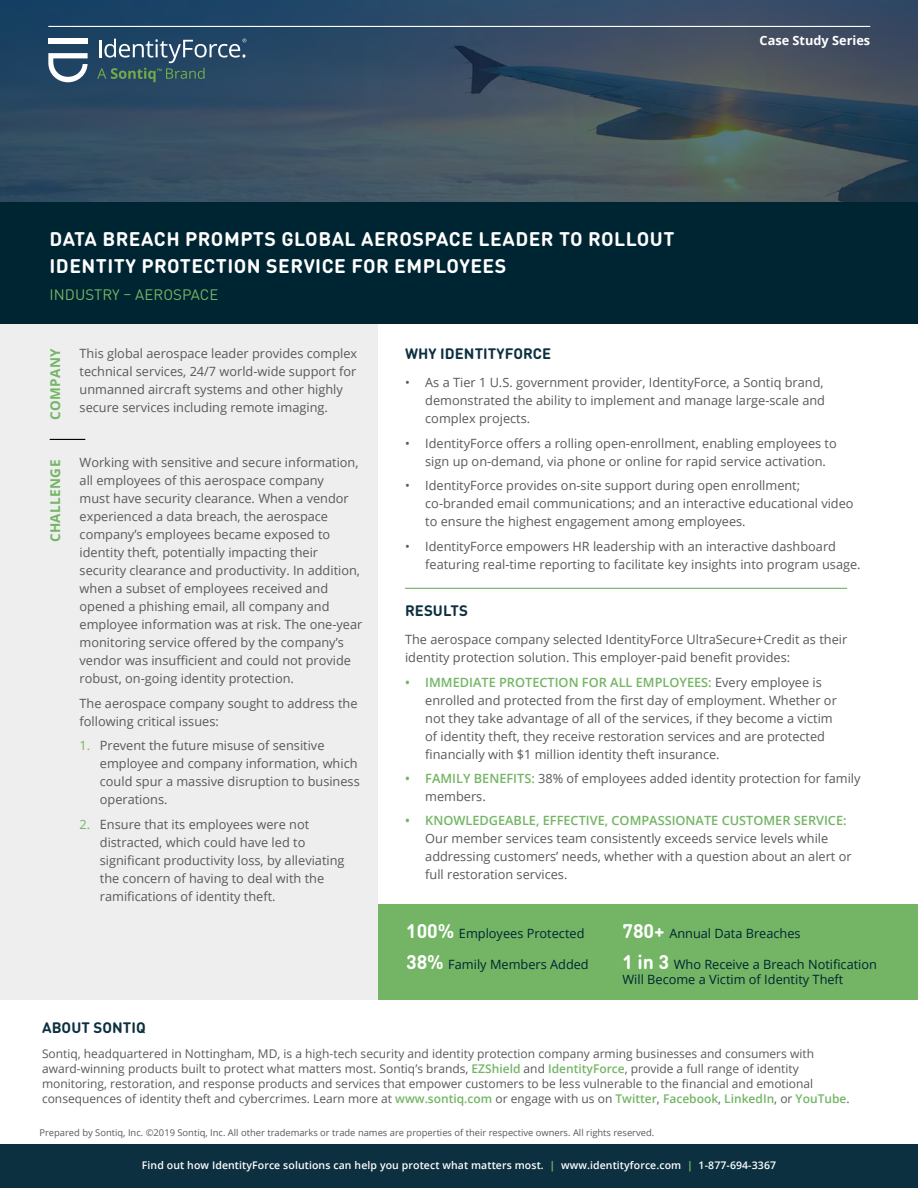
<style>
.page{position:relative;width:918px;height:1188px;background:#fff}
.page>*{position:absolute;margin:0;border:0;box-sizing:border-box;transform-origin:0 0}
.t1{font:700 19.5px/27px "DIN Round OT";letter-spacing:.025em;color:#fff}
.t2{font:700 15px "DIN Round OT";letter-spacing:.005em;color:#0c3040}
.t3{font:15px "DIN Round OT";letter-spacing:.005em;color:#73b564}
.t4{font:700 13.5px "Open Sans";letter-spacing:.03em;color:#73b564}
.t5{font:12.75px/18px "Open Sans";color:#58595b}
.t6{font:12.75px/15px "Open Sans";color:#002532}
.t7{font:600 12.75px "Open Sans";color:#73b564}
.t8{font:700 12.75px "Open Sans";color:#fff}
.t9{font:12px/15px "Open Sans";color:#58595b}
.t10{font:600 10.5px "Open Sans";letter-spacing:.01em;color:#fff}
.t11{font:9.3px "Open Sans";color:#58595b}
.s1{color:#73b564}
.s2{font-weight:600;color:#73b564}
.s3{font-family:"DIN Round OT";font-weight:700;font-size:19.5px;color:#fff}
.s4{font-weight:700;color:#73b564}
</style>
<div class="page">
<div style="left:0;top:1144px;width:918px;height:44px;background:#0c3040"></div>
<div style="left:0;top:312px;width:378px;height:688px;background:#eeeeef"></div>
<svg style="left:0;top:0;width:918px;height:202px;background:#394e61"></svg>
<div style="left:0;top:202px;width:918px;height:122px;background:#002532"></div>
<div style="left:378px;top:904px;width:540px;height:96px;background:#73b564"></div>
<div style="left:48px;top:39px;width:40px;height:5px;background:#fff"></div>
<svg style="left:48px;top:53px;width:40px;height:29px"></svg>
<svg style="left:97px;top:39px;width:149px;height:43px;background:#416074"></svg>
<hr style="left:48px;top:26px;width:822px;height:1px;background:#fff">
<hr style="left:50px;top:439px;width:35px;height:1px;background:#000">
<hr style="left:405px;top:588px;width:442px;height:1px;background:#73b564">
<h1 class="t1" style="left:50px;top:225px;width:627px">DATA BREACH PROMPTS GLOBAL AEROSPACE LEADER TO ROLLOUT<br>IDENTITY PROTECTION SERVICE FOR EMPLOYEES</h1>
<p class="t3" style="left:50px;top:286px;width:171px">INDUSTRY – AEROSPACE</p>
<p class="t8" style="left:760px;top:32px;width:112px">Case Study Series</p>
<p class="t4" style="left:46px;top:420px;width:73px;rotate:-90deg">COMPANY</p>
<p class="t4" style="left:46px;top:542px;width:84px;rotate:-90deg">CHALLENGE</p>
<p class="t5" style="left:80px;top:344px;width:279px">This global aerospace leader provides complex technical services, 24/7 world-wide support for unmanned aircraft systems and other highly secure services including remote imaging.</p>
<p class="t5" style="left:80px;top:453px;width:284px">Working with sensitive and secure information, all employees of this aerospace company<br>must have security clearance. When a vendor experienced a data breach, the aerospace company’s employees became exposed to identity theft, potentially impacting their security clearance and productivity. In addition, when a subset of employees received and opened a phishing email, all company and employee information was at risk. The one-year monitoring service offered by the company’s vendor was insufficient and could not provide robust, on-going identity protection.</p>
<p class="t5" style="left:80px;top:694px;width:279px">The aerospace company sought to address the following critical issues:</p>
<p class="t5" style="left:100px;top:736px;width:261px;text-indent:-20px"><span class="s1">1.</span> Prevent the future misuse of sensitive employee and company information, which could spur a massive disruption to business operations.</p>
<p class="t5" style="left:100px;top:815px;width:246px;text-indent:-20px"><span class="s1">2.</span> Ensure that its employees were not distracted, which could have led to significant productivity loss, by alleviating the concern of having to deal with the ramifications of identity theft.</p>
<p class="t2" style="left:405px;top:344px;width:148px">WHY IDENTITYFORCE</p>
<p class="t5" style="left:425px;top:373px;width:401px;text-align:justify;text-indent:-20px">• As a Tier 1 U.S. government provider, IdentityForce, a Sontiq brand, demonstrated the ability to implement and manage large-scale and complex projects.</p>
<p class="t5" style="left:425px;top:434px;width:413px;text-indent:-20px">• IdentityForce offers a rolling open-enrollment, enabling employees to sign up on-demand, via phone or online for rapid service activation.</p>
<p class="t5" style="left:425px;top:476px;width:430px;text-indent:-20px">• IdentityForce provides on-site support during open enrollment; co-branded email communications; and an interactive educational video to ensure the highest engagement among employees.</p>
<p class="t5" style="left:425px;top:537px;width:437px;text-indent:-20px">• IdentityForce empowers HR leadership with an interactive dashboard featuring real-time reporting to facilitate key insights into program usage.</p>
<p class="t2" style="left:405px;top:601px;width:64px">RESULTS</p>
<p class="t5" style="left:405px;top:630px;width:444px">The aerospace company selected IdentityForce UltraSecure+Credit as their identity protection solution. This employer-paid benefit provides:</p>
<p class="t5" style="left:425px;top:673px;width:413px;text-indent:-20px"><span class="s2">• IMMEDIATE PROTECTION FOR ALL EMPLOYEES:</span> Every employee is enrolled and protected from the first day of employment. Whether or not they take advantage of all of the services, if they become a victim of identity theft, they receive restoration services and are protected financially with $1 million identity theft insurance.</p>
<p class="t5" style="left:425px;top:769px;width:437px;text-indent:-20px"><span class="s2">• FAMILY BENEFITS:</span> 38% of employees added identity protection for family members.</p>
<p class="t7" style="left:405px;top:812px;width:443px">• KNOWLEDGEABLE, EFFECTIVE, COMPASSIONATE CUSTOMER SERVICE:</p>
<p class="t5" style="left:425px;top:830px;width:428px">Our member services team consistently exceeds service levels while addressing customers’ needs, whether with a question about an alert or full restoration services.</p>
<p class="t6" style="left:406px;top:925px;width:180px"><span class="s3">100%</span> Employees Protected</p>
<p class="t6" style="left:622px;top:925px;width:180px"><span class="s3">780+</span> Annual Data Breaches</p>
<p class="t6" style="left:406px;top:957px;width:184px"><span class="s3">38%</span> Family Members Added</p>
<p class="t6" style="left:622px;top:957px;width:256px"><span class="s3">1 in 3</span> Who Receive a Breach Notification<br>Will Become a Victim of Identity Theft</p>
<p class="t2" style="left:42px;top:1018px;width:105px">ABOUT SONTIQ</p>
<p class="t9" style="left:42px;top:1046px;width:809px">Sontiq, headquartered in Nottingham, MD, is a high-tech security and identity protection company arming businesses and consumers with award-winning products built to protect what matters most. Sontiq’s brands, <span class="s2">EZShield</span> and <span class="s2">IdentityForce</span>, provide a full range of identity monitoring, restoration, and response products and services that empower customers to be less vulnerable to the financial and emotional consequences of identity theft and cybercrimes. Learn more at <span class="s2">www.sontiq.com</span> or engage with us on <span class="s2">Twitter</span>, <span class="s2">Facebook</span>, <span class="s2">LinkedIn</span>, or <span class="s2">YouTube</span>.</p>
<p class="t11" style="left:39px;top:1126px;width:616px">Prepared by Sontiq, Inc. ©2019 Sontiq, Inc. All other trademarks or trade names are properties of their respective owners. All rights reserved.</p>
<p class="t10" style="left:142px;top:1158px;width:636px">Find out how IdentityForce solutions can help you protect what matters most. <span class="s4">|</span> www.identityforce.com <span class="s4">|</span> 1-877-694-3367</p>
</div>
